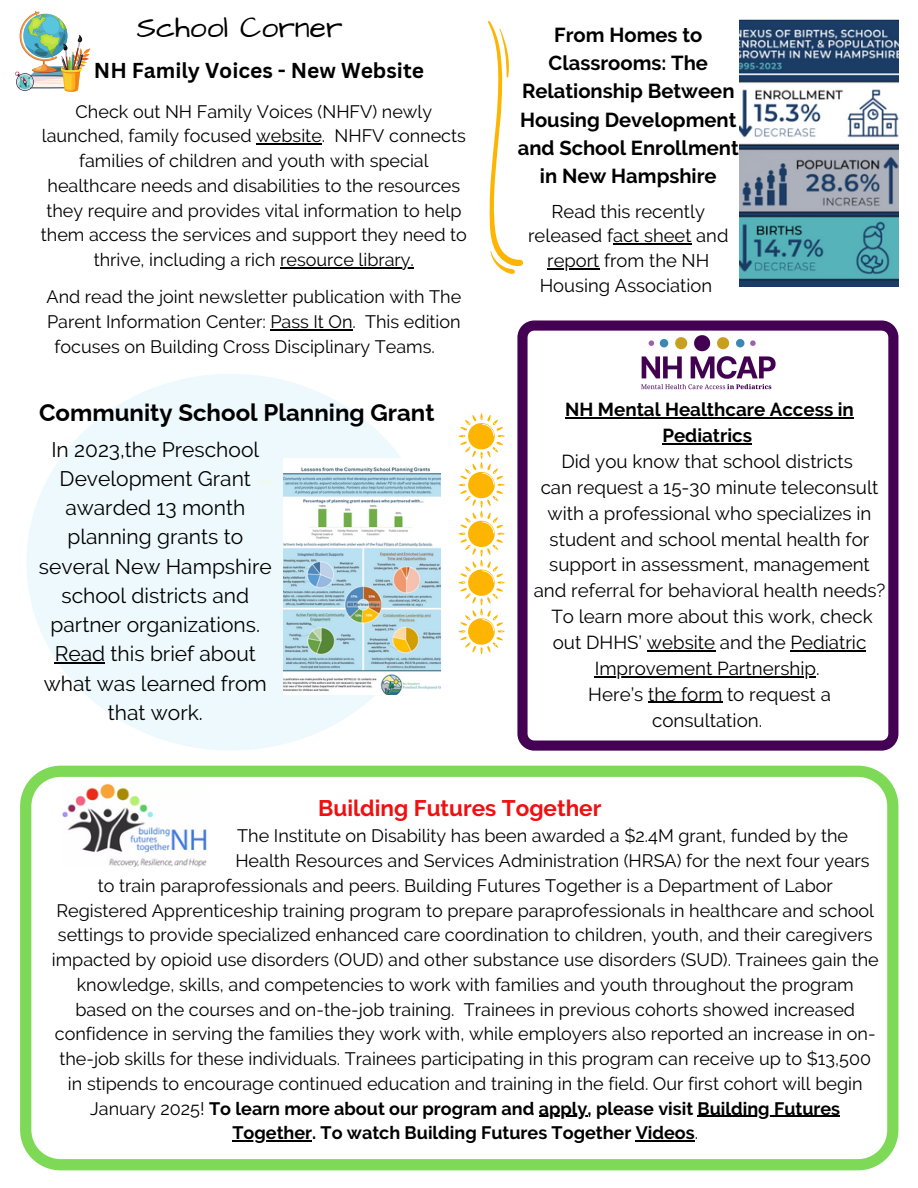
<style>
.page{position:relative;width:918px;height:1188px;background:#fff}
.page>*{position:absolute;margin:0;border:0;box-sizing:border-box;transform-origin:0 0}
.t1{font:30px "Architects Daughter";color:#000}
.t2{font:700 24px "Raleway";color:#000}
.t3{font:700 22.5px "Raleway";color:#ef1010}
.t4{font:21px/29.2px "Raleway";color:#000;text-align:center}
.t5{font:700 21px "Canva Sans";color:#000}
.t6{font:700 20.1px/28.2px "Raleway";color:#000;text-align:center}
.t7{font:18.75px/25.8px "Raleway";color:#000;text-align:center}
.t8{font:700 18.75px/25.8px "Raleway";color:#000;text-align:center}
.t9{font:18.45px/24.8px "Raleway";color:#000;text-align:center}
.t10{font:18px/24.8px "Raleway";color:#000;text-align:center}
.t11{font:700 18px "Raleway";color:#000}
.s1{font-weight:400}
</style>
<div class="page">
<svg style="left:20px;top:766px;width:878px;height:404px"></svg>
<hr style="left:539px;top:1116px;width:49px;height:1px;background:#000">
<hr style="left:698px;top:1116px;width:142px;height:1px;background:#000">
<hr style="left:232px;top:1140px;width:80px;height:2px;background:#000">
<hr style="left:636px;top:1140px;width:59px;height:2px;background:#000">
<img style="left:62px;top:784px;width:146px;height:82px">
<img style="left:15px;top:11px;width:75px;height:81px">
<svg style="left:517px;top:320px;width:381px;height:430px"></svg>
<img style="left:739px;top:20px;width:159px;height:266px">
<hr style="left:613px;top:244px;width:79px;height:1px;background:#000">
<hr style="left:547px;top:268px;width:52px;height:1px;background:#000">
<svg style="left:459px;top:413px;width:46px;height:241px"></svg>
<img style="left:639px;top:329px;width:138px;height:64px">
<svg style="left:488px;top:21px;width:35px;height:253px"></svg>
<hr style="left:565px;top:417px;width:289px;height:1px;background:#000">
<hr style="left:662px;top:443px;width:90px;height:1px;background:#000">
<hr style="left:647px;top:650px;width:68px;height:1px;background:#000">
<hr style="left:791px;top:650px;width:75px;height:1px;background:#000">
<hr style="left:595px;top:676px;width:221px;height:1px;background:#000">
<hr style="left:648px;top:702px;width:74px;height:1px;background:#000">
<hr style="left:256px;top:143px;width:66px;height:2px;background:#000">
<hr style="left:280px;top:267px;width:134px;height:1px;background:#000">
<hr style="left:270px;top:329px;width:83px;height:1px;background:#000">
<div style="left:26px;top:374px;width:410px;height:377px;background:#eef9fe;border-radius:50%"></div>
<img style="left:283px;top:459px;width:158px;height:236px">
<hr style="left:55px;top:662px;width:50px;height:2px;background:#000">
<p class="t1" style="left:137px;top:8px;width:207px">School Corner</p>
<h2 class="t5" style="left:94px;top:55px;width:332px">NH Family Voices - New Website</h2>
<p class="t10" style="left:41px;top:99px;width:428px">Check out NH Family Voices (NHFV) newly launched, family focused website. NHFV connects families of children and youth with special healthcare needs and disabilities to the resources they require and provides vital information to help them access the services and support they need to thrive, including a rich resource library.</p>
<p class="t10" style="left:47px;top:284px;width:416px">And read the joint newsletter publication with The</p>
<p class="t10" style="left:47px;top:309px;width:415px">Parent Information Center: Pass It On. This edition</p>
<p class="t10" style="left:55px;top:334px;width:382px">focuses on Building Cross Disciplinary Teams.</p>
<p class="t2" style="left:39px;top:399px;width:397px">Community School Planning Grant</p>
<p class="t4" style="left:39px;top:435px;width:234px">In 2023,the Preschool<br>Development Grant awarded 13 month planning grants to several New Hampshire school districts and partner organizations.<br>Read this brief about what was learned from that work.</p>
<p class="t6" style="left:518px;top:21px;width:223px">From Homes to<br>Classrooms: The<br>Relationship Between<br>Housing Development and School Enrollment in New Hampshire</p>
<p class="t9" style="left:528px;top:199px;width:202px">Read this recently released fact sheet and</p>
<p class="t9" style="left:540px;top:248px;width:174px">report from the NH<br>Housing Association</p>
<p class="t8" style="left:565px;top:397px;width:290px">NH Mental Healthcare Access in<br>Pediatrics</p>
<p class="t7" style="left:561px;top:448px;width:293px">Did you know that school districts</p>
<p class="t7" style="left:534px;top:474px;width:353px">can request a 15-30 minute teleconsult with a professional who specializes in student and school mental health for support in assessment, management and referral for behavioral health needs?</p>
<p class="t7" style="left:551px;top:604px;width:323px;text-align:left">To learn more about this work, check out DHHS’ website and the Pediatric</p>
<h4 class="t7" style="left:588px;top:655px;width:244px">Improvement Partnership.<br>Here’s the form to request a consultation.</h4>
<h1 class="t3" style="left:318px;top:795px;width:285px">Building Futures Together</h1>
<p class="t10" style="left:237px;top:824px;width:612px">The Institute on Disability has been awarded a $2.4M grant, funded by the</p>
<h3 class="t10" style="left:235px;top:848px;width:636px">Health Resources and Services Administration (HRSA) for the next four years</h3>
<h3 class="t10" style="left:98px;top:873px;width:737px">to train paraprofessionals and peers. Building Futures Together is a Department of Labor</h3>
<h3 class="t10" style="left:56px;top:898px;width:819px">Registered Apprenticeship training program to prepare paraprofessionals in healthcare and school</h3>
<h3 class="t10" style="left:58px;top:923px;width:816px">settings to provide specialized enhanced care coordination to children, youth, and their caregivers</h3>
<h3 class="t10" style="left:52px;top:947px;width:829px">impacted by opioid use disorders (OUD) and other substance use disorders (SUD). Trainees gain the</h3>
<h3 class="t10" style="left:77px;top:972px;width:779px">knowledge, skills, and competencies to work with families and youth throughout the program</h3>
<h3 class="t10" style="left:75px;top:997px;width:781px">based on the courses and on-the-job training. Trainees in previous cohorts showed increased</h3>
<h3 class="t10" style="left:55px;top:1022px;width:822px">confidence in serving the families they work with, while employers also reported an increase in on-</h3>
<h3 class="t10" style="left:59px;top:1046px;width:813px">the-job skills for these individuals. Trainees participating in this program can receive up to $13,500</h3>
<h3 class="t10" style="left:68px;top:1071px;width:796px">in stipends to encourage continued education and training in the field. Our first cohort will begin</h3>
<h3 class="t11" style="left:90px;top:1098px;width:751px"><span class="s1">January 2025!</span> To learn more about our program and apply, please visit Building Futures</h3>
<p class="t11" style="left:232px;top:1122px;width:467px">Together. To watch Building Futures Together Videos<span class="s1">.</span></p>
</div>
